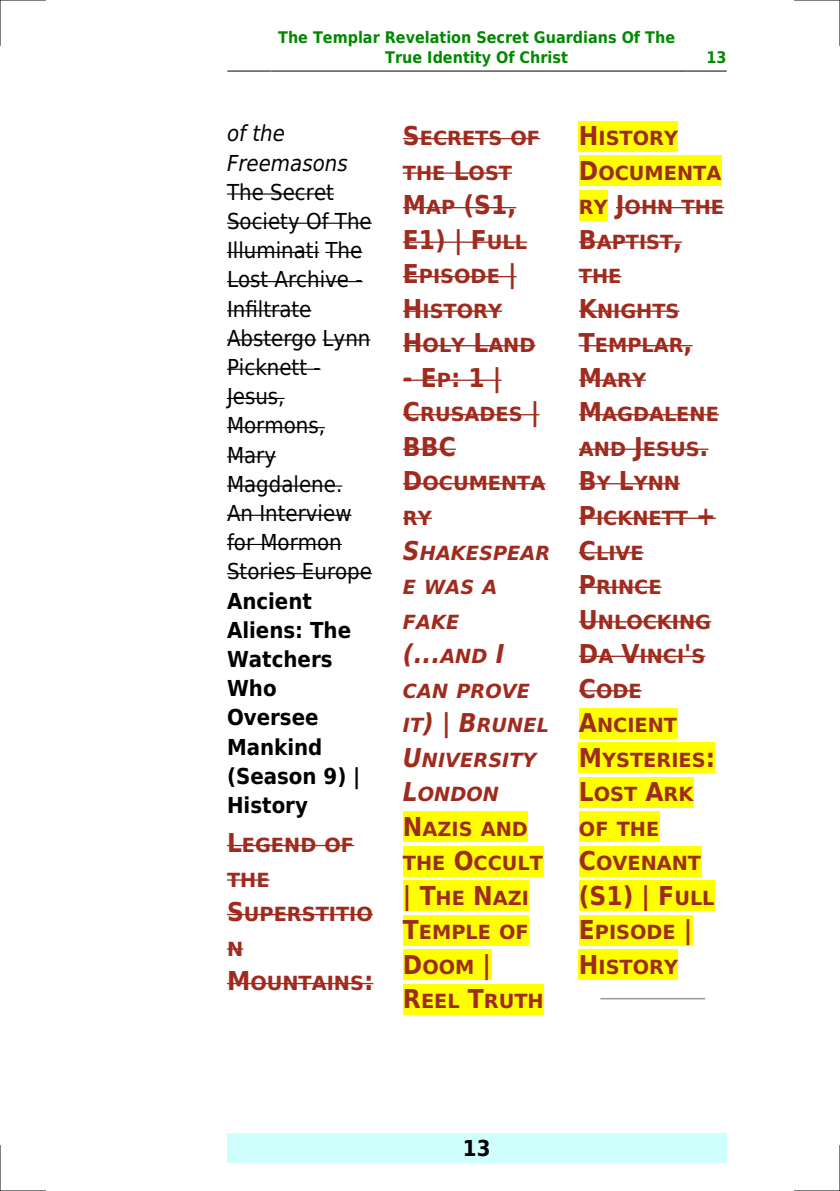
<style>
.page{position:relative;width:840px;height:1191px;background:#fff}
.page>*{position:absolute;margin:0;border:0;box-sizing:border-box;transform-origin:0 0}
.t1{font:700 26px/34.6px "DejaVu Sans Condensed";color:#9f2b1e}
.t2{font:italic 700 26px "DejaVu Sans Condensed";color:#9f2b1e}
.t3{font:22px/29.2px "DejaVu Sans Condensed";color:#000}
.t4{font:700 22px/29.2px "DejaVu Sans Condensed";color:#000}
.t5{font:italic 22px/29.2px "DejaVu Sans Condensed";color:#000}
.t6{font:700 19.6px/34.6px "DejaVu Sans Condensed";color:#9f2b1e;scale:1.1 1}
.t7{font:italic 700 19.6px/34.6px "DejaVu Sans Condensed";color:#9f2b1e;scale:1.1 1}
.t8{font:700 16px/19.2px "DejaVu Sans Condensed";color:#080;text-align:center}
.s1{font-size:26px}
.s2{font-size:19.6px}
.s3{font-style:normal;font-size:26px}
.s4{font-style:normal}
.s5{font-style:italic}
.s6{font-style:italic;font-size:26px}
</style>
<div class="page">
<hr style="left:227px;top:71px;width:44px;height:1px;background:#000">
<hr style="left:272px;top:71px;width:408px;height:1px;background:#000">
<hr style="left:681px;top:71px;width:44px;height:1px;background:#000">
<div style="left:227px;top:1133px;width:499px;height:29px;background:#cffffc"></div>
<hr style="left:227px;top:193px;width:107px;height:2px;background:#000">
<hr style="left:227px;top:223px;width:144px;height:1px;background:#000">
<hr style="left:227px;top:252px;width:92px;height:1px;background:#000">
<hr style="left:325px;top:252px;width:37px;height:1px;background:#000">
<hr style="left:227px;top:281px;width:135px;height:1px;background:#000">
<hr style="left:227px;top:310px;width:84px;height:1px;background:#000">
<hr style="left:227px;top:339px;width:89px;height:1px;background:#000">
<hr style="left:322px;top:339px;width:48px;height:1px;background:#000">
<hr style="left:227px;top:369px;width:93px;height:1px;background:#000">
<hr style="left:227px;top:398px;width:57px;height:1px;background:#000">
<hr style="left:227px;top:427px;width:98px;height:1px;background:#000">
<hr style="left:227px;top:456px;width:49px;height:1px;background:#000">
<hr style="left:227px;top:485px;width:115px;height:1px;background:#000">
<hr style="left:227px;top:515px;width:124px;height:1px;background:#000">
<hr style="left:227px;top:544px;width:114px;height:1px;background:#000">
<hr style="left:227px;top:573px;width:145px;height:1px;background:#000">
<hr style="left:227px;top:845px;width:127px;height:1px;background:#9f2b1e">
<hr style="left:227px;top:879px;width:42px;height:1px;background:#9f2b1e">
<hr style="left:227px;top:914px;width:145px;height:1px;background:#9f2b1e">
<svg style="left:227px;top:948px;width:16px;height:1px"></svg>
<hr style="left:227px;top:983px;width:146px;height:1px;background:#9f2b1e">
<hr style="left:403px;top:138px;width:137px;height:1px;background:#9f2b1e">
<hr style="left:403px;top:172px;width:109px;height:2px;background:#9f2b1e">
<hr style="left:403px;top:207px;width:113px;height:1px;background:#9f2b1e">
<hr style="left:403px;top:241px;width:124px;height:2px;background:#9f2b1e">
<hr style="left:403px;top:276px;width:113px;height:1px;background:#9f2b1e">
<hr style="left:403px;top:310px;width:99px;height:2px;background:#9f2b1e">
<hr style="left:403px;top:345px;width:132px;height:1px;background:#9f2b1e">
<hr style="left:403px;top:379px;width:98px;height:2px;background:#9f2b1e">
<hr style="left:403px;top:414px;width:136px;height:1px;background:#9f2b1e">
<hr style="left:403px;top:448px;width:52px;height:2px;background:#9f2b1e">
<hr style="left:403px;top:483px;width:142px;height:1px;background:#9f2b1e">
<hr style="left:403px;top:517px;width:28px;height:2px;background:#9f2b1e">
<div style="left:403px;top:811px;width:124px;height:30px;background:#ff0"></div>
<div style="left:403px;top:846px;width:139px;height:30px;background:#ff0"></div>
<div style="left:403px;top:880px;width:125px;height:30px;background:#ff0"></div>
<div style="left:403px;top:915px;width:125px;height:30px;background:#ff0"></div>
<div style="left:403px;top:949px;width:88px;height:30px;background:#ff0"></div>
<div style="left:403px;top:984px;width:140px;height:30px;background:#ff0"></div>
<div style="left:578px;top:121px;width:99px;height:30px;background:#ff0"></div>
<div style="left:578px;top:156px;width:143px;height:30px;background:#ff0"></div>
<div style="left:578px;top:190px;width:29px;height:30px;background:#ff0"></div>
<hr style="left:615px;top:207px;width:108px;height:1px;background:#9f2b1e">
<hr style="left:578px;top:241px;width:103px;height:2px;background:#9f2b1e">
<hr style="left:578px;top:276px;width:43px;height:1px;background:#9f2b1e">
<hr style="left:578px;top:310px;width:101px;height:2px;background:#9f2b1e">
<hr style="left:578px;top:345px;width:114px;height:1px;background:#9f2b1e">
<hr style="left:578px;top:379px;width:67px;height:2px;background:#9f2b1e">
<hr style="left:578px;top:414px;width:140px;height:1px;background:#9f2b1e">
<hr style="left:578px;top:448px;width:130px;height:2px;background:#9f2b1e">
<hr style="left:578px;top:483px;width:101px;height:1px;background:#9f2b1e">
<hr style="left:578px;top:517px;width:137px;height:2px;background:#9f2b1e">
<hr style="left:578px;top:552px;width:65px;height:1px;background:#9f2b1e">
<hr style="left:578px;top:586px;width:83px;height:2px;background:#9f2b1e">
<hr style="left:578px;top:621px;width:132px;height:1px;background:#9f2b1e">
<hr style="left:578px;top:655px;width:127px;height:2px;background:#9f2b1e">
<hr style="left:578px;top:690px;width:63px;height:1px;background:#9f2b1e">
<div style="left:578px;top:708px;width:98px;height:30px;background:#ff0"></div>
<div style="left:578px;top:742px;width:136px;height:30px;background:#ff0"></div>
<div style="left:578px;top:777px;width:115px;height:30px;background:#ff0"></div>
<div style="left:578px;top:811px;width:81px;height:30px;background:#ff0"></div>
<div style="left:578px;top:846px;width:122px;height:30px;background:#ff0"></div>
<div style="left:578px;top:880px;width:136px;height:30px;background:#ff0"></div>
<div style="left:578px;top:915px;width:114px;height:30px;background:#ff0"></div>
<div style="left:578px;top:949px;width:99px;height:30px;background:#ff0"></div>
<hr style="left:600px;top:998px;width:104px;height:1px;background:#999">
<hr style="left:0;top:0;width:45px;height:1px;background:#000">
<hr style="left:794px;top:0;width:45px;height:1px;background:#000">
<hr style="left:0;top:1190px;width:45px;height:1px;background:#000">
<hr style="left:794px;top:1190px;width:45px;height:1px;background:#000">
<hr style="left:0;top:0;width:1px;height:45px;background:#000">
<hr style="left:0;top:1145px;width:1px;height:46px;background:#000">
<hr style="left:839px;top:0;width:1px;height:45px;background:#000">
<hr style="left:839px;top:1145px;width:1px;height:46px;background:#000">
<p class="t8" style="left:278px;top:28px;width:398px">The Templar Revelation Secret Guardians Of The<br>True Identity Of Christ</p>
<p class="t8" style="left:706px;top:48px;width:22px">13</p>
<p class="t5" style="left:227px;top:119px;width:122px">of the<br>Freemasons</p>
<p class="t3" style="left:227px;top:177px;width:146px">The Secret<br>Society Of The<br>Illuminati The<br>Lost Archive -<br>Infiltrate<br>Abstergo Lynn<br>Picknett -<br>Jesus,<br>Mormons,<br>Mary<br>Magdalene.<br>An Interview for Mormon<br>Stories Europe</p>
<p class="t4" style="left:227px;top:586px;width:135px">Ancient<br>Aliens: The<br>Watchers<br>Who<br>Oversee<br>Mankind (Season 9) |<br>History</p>
<p class="t6" style="left:227px;top:828px;width:134px"><span class="s1">L</span>EGEND OF<br>THE<br><span class="s1">S</span>UPERSTITIO<br>N<br><span class="s1">M</span>OUNTAINS<span class="s1">:</span></p>
<p class="t6" style="left:403px;top:121px;width:126px"><span class="s1">S</span>ECRETS OF<br>THE <span class="s1">L</span>OST</p>
<h1 class="t1" style="left:403px;top:188px;width:126px">M<span class="s2">AP</span> (S1,<br>E1) | F<span class="s2">ULL</span></h1>
<p class="t6" style="left:403px;top:259px;width:122px"><span class="s1">E</span>PISODE <span class="s1">|<br>H</span>ISTORY<br><span class="s1">H</span>OLY <span class="s1">L</span>AND</p>
<h1 class="t1" style="left:403px;top:361px;width:100px">- E<span class="s2">P</span>: 1 |</h1>
<p class="t6" style="left:403px;top:397px;width:125px"><span class="s1">C</span>RUSADES <span class="s1">|</span></p>
<h1 class="t1" style="left:403px;top:430px;width:54px">BBC</h1>
<p class="t7" style="left:403px;top:466px;width:135px"><span class="s3">D</span><span class="s4">OCUMENTA<br>RY<br></span><span class="s1">S</span>HAKESPEAR<br>E WAS A<br>FAKE</p>
<h1 class="t2" style="left:403px;top:639px;width:103px">(...<span class="s2">AND</span> I</h1>
<p class="t6" style="left:403px;top:673px;width:134px"><span class="s5">CAN PROVE<br>IT</span><span class="s6">) | B</span><span class="s5">RUNEL<br></span><span class="s6">U</span><span class="s5">NIVERSITY<br></span><span class="s6">L</span><span class="s5">ONDON<br></span><span class="s1">N</span>AZIS AND<br>THE <span class="s1">O</span>CCULT <span class="s1">| T</span>HE <span class="s1">N</span>AZI<br><span class="s1">T</span>EMPLE OF<br><span class="s1">D</span>OOM <span class="s1">|<br>R</span>EEL <span class="s1">T</span>RUTH</p>
<p class="t6" style="left:578px;top:121px;width:133px"><span class="s1">H</span>ISTORY<br><span class="s1">D</span>OCUMENTA<br>RY <span class="s1">J</span>OHN THE<br><span class="s1">B</span>APTIST<span class="s1">,<br></span>THE<br><span class="s1">K</span>NIGHTS<br><span class="s1">T</span>EMPLAR<span class="s1">,<br>M</span>ARY<br><span class="s1">M</span>AGDALENE<br>AND <span class="s1">J</span>ESUS<span class="s1">.<br>B</span>Y <span class="s1">L</span>YNN<br><span class="s1">P</span>ICKNETT <span class="s1">+<br>C</span>LIVE<br><span class="s1">P</span>RINCE<br><span class="s1">U</span>NLOCKING<br><span class="s1">D</span>A <span class="s1">V</span>INCI<span class="s1">'</span>S<br><span class="s1">C</span>ODE<br><span class="s1">A</span>NCIENT<br><span class="s1">M</span>YSTERIES<span class="s1">:<br>L</span>OST <span class="s1">A</span>RK<br>OF THE<br><span class="s1">C</span>OVENANT</p>
<h1 class="t1" style="left:578px;top:878px;width:137px">(S1) | F<span class="s2">ULL</span></h1>
<p class="t6" style="left:578px;top:915px;width:105px"><span class="s1">E</span>PISODE <span class="s1">|<br>H</span>ISTORY</p>
<p class="t4" style="left:462px;top:1133px;width:29px">13</p>
</div>
